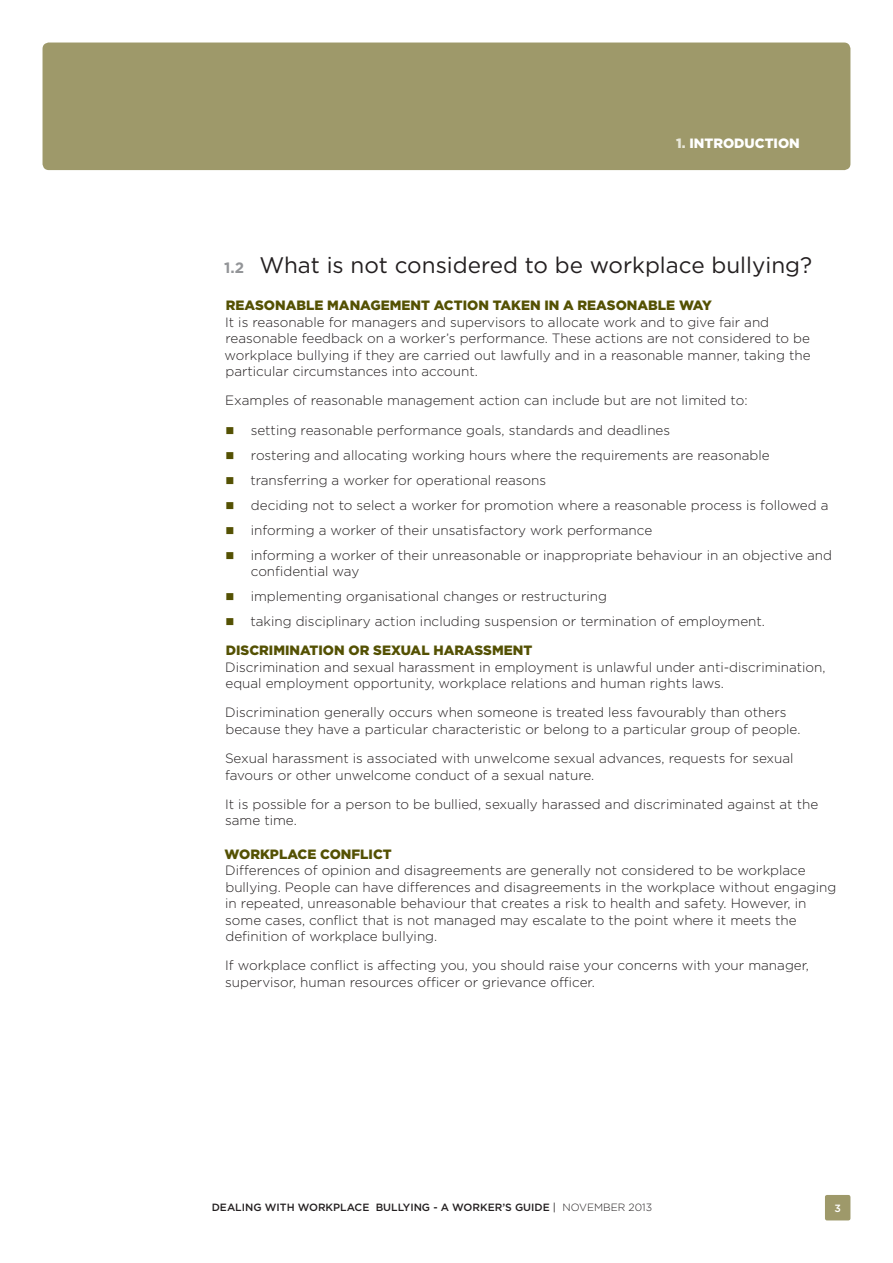
<style>
.page{position:relative;width:893px;height:1263px;background:#fff}
.page>*{position:absolute;margin:0;border:0;box-sizing:border-box;transform-origin:0 0}
.Header_2{font:22.5px "Gotham";color:#231f20}
.Body_copy{font:300 13.5px/16.5px "Gotham";color:#231f20}
.Header_3{font:900 13.5px "Gotham";color:#545103}
.Running_header{font:900 13.5px "Gotham";color:#fff}
.t1{font:500 10.5px "Gotham";color:#231f20}
.Body_copy-2{font:500 10.5px "Gotham";color:#fff}
.s1{color:#e8e7d9}
.s2{font-weight:700;font-size:15px;color:#939598}
.s3{font-weight:400}
.s4{font-weight:300}
</style>
<div class="page">
<div style="left:43px;top:43px;width:807px;height:127px;background:#9e996a;border-radius:6px"></div>
<div style="left:825px;top:1195px;width:25px;height:25px;background:#9e996a;border-radius:2px"></div>
<p class="Running_header" style="left:676px;top:135px;width:125px"><span class="s1">1.</span> INTRODUCTION</p>
<h2 class="Header_2" style="left:224px;top:252px;width:589px"><span class="s2">1.2</span> What is not considered to be workplace bullying?</h2>
<h3 class="Header_3" style="left:226px;top:297px;width:487px">REASONABLE MANAGEMENT ACTION TAKEN IN A REASONABLE WAY</h3>
<p class="Body_copy" style="left:224px;top:313px;width:588px">It is reasonable for managers and supervisors to allocate work and to give fair and reasonable feedback on a worker’s performance. These actions are not considered to be workplace bullying if they are carried out lawfully and in a reasonable manner, taking the particular circumstances into account.</p>
<p class="Body_copy" style="left:225px;top:392px;width:524px">Examples of reasonable management action can include but are not limited to:</p>
<p class="Body_copy" style="left:251px;top:421px;width:421px">setting reasonable performance goals, standards and deadlines</p>
<p class="Body_copy" style="left:251px;top:446px;width:520px">rostering and allocating working hours where the requirements are reasonable</p>
<p class="Body_copy" style="left:250px;top:471px;width:297px">transferring a worker for operational reasons</p>
<p class="Body_copy" style="left:251px;top:496px;width:579px">deciding not to select a worker for promotion where a reasonable process is followed a</p>
<p class="Body_copy" style="left:251px;top:521px;width:403px">informing a worker of their unsatisfactory work performance</p>
<p class="Body_copy" style="left:251px;top:546px;width:583px">informing a worker of their unreasonable or inappropriate behaviour in an objective and confidential way</p>
<p class="Body_copy" style="left:251px;top:588px;width:358px">implementing organisational changes or restructuring</p>
<p class="Body_copy" style="left:250px;top:613px;width:516px">taking disciplinary action including suspension or termination of employment.</p>
<h3 class="Header_3" style="left:226px;top:642px;width:308px">DISCRIMINATION OR SEXUAL HARASSMENT</h3>
<p class="Body_copy" style="left:225px;top:658px;width:602px">Discrimination and sexual harassment in employment is unlawful under anti-discrimination, equal employment opportunity, workplace relations and human rights laws.</p>
<p class="Body_copy" style="left:225px;top:704px;width:577px">Discrimination generally occurs when someone is treated less favourably than others because they have a particular characteristic or belong to a particular group of people.</p>
<p class="Body_copy" style="left:225px;top:750px;width:570px">Sexual harassment is associated with unwelcome sexual advances, requests for sexual favours or other unwelcome conduct of a sexual nature.</p>
<p class="Body_copy" style="left:225px;top:796px;width:595px">It is possible for a person to be bullied, sexually harassed and discriminated against at the same time.</p>
<h3 class="Header_3" style="left:225px;top:846px;width:169px">WORKPLACE CONFLICT</h3>
<p class="Body_copy" style="left:225px;top:862px;width:613px">Differences of opinion and disagreements are generally not considered to be workplace bullying. People can have differences and disagreements in the workplace without engaging in repeated, unreasonable behaviour that creates a risk to health and safety. However, in some cases, conflict that is not managed may escalate to the point where it meets the definition of workplace bullying.</p>
<p class="Body_copy" style="left:225px;top:957px;width:585px">If workplace conflict is affecting you, you should raise your concerns with your manager, supervisor, human resources officer or grievance officer.</p>
<p class="t1" style="left:212px;top:1201px;width:442px">DEALING WITH WORKPLACE BULLYING - A WORKER’S GUIDE <span class="s3">|</span> <span class="s4">NOVEMBER 2013</span></p>
<p class="Body_copy-2" style="left:834px;top:1202px;width:8px">3</p>
</div>
